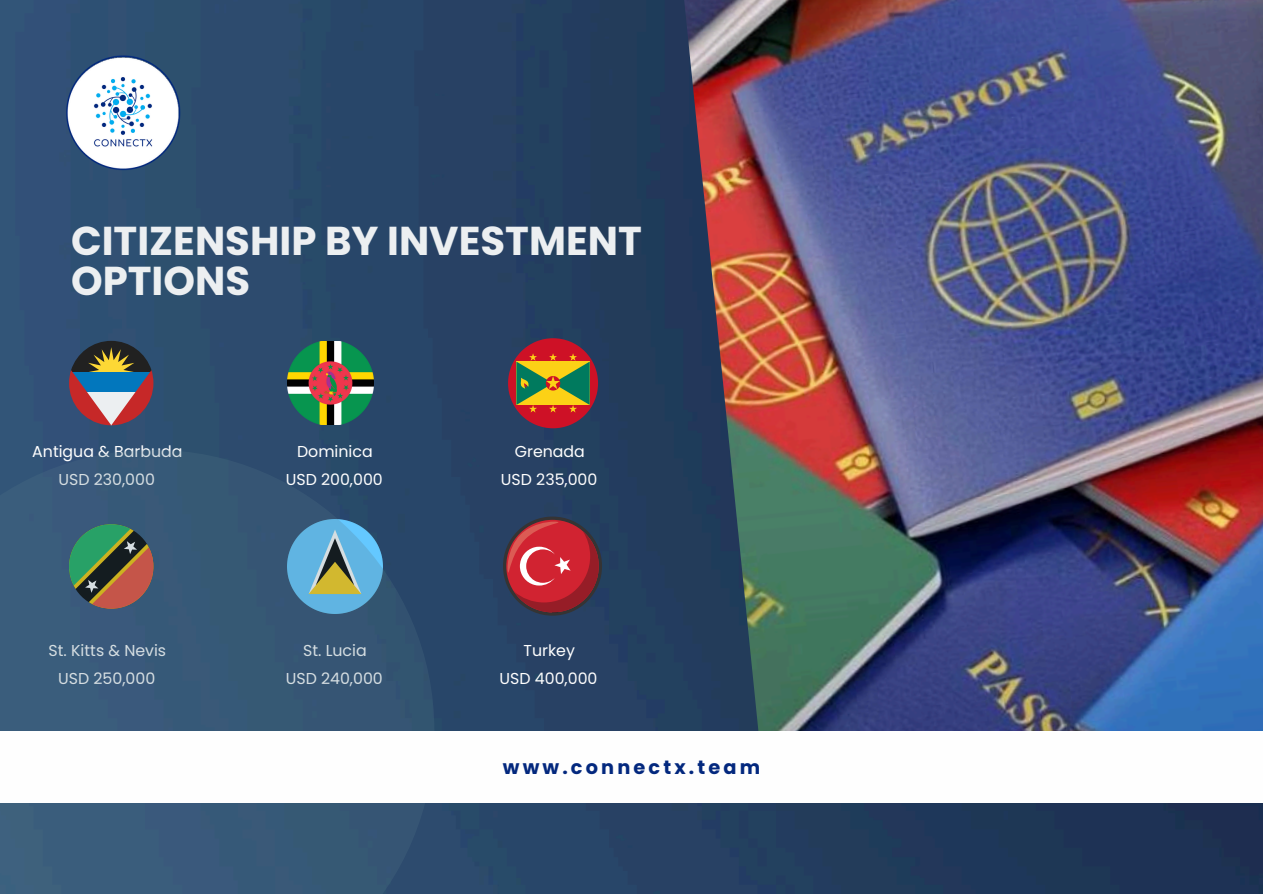
<style>
.page{position:relative;width:1263px;height:894px;background:#fff}
.page>*{position:absolute;margin:0;border:0;box-sizing:border-box;transform-origin:0 0}
.t1{font:700 40.2px/40px "Poppins";color:#eceff1}
.t2{font:700 19.35px "Poppins";letter-spacing:.165em;color:#03287e}
.t3{font:15.75px "Poppins";color:#fefefe}
</style>
<div class="page">
<img style="left:0;top:0;width:1263px;height:893px">
<img style="left:683px;top:0;width:580px;height:731px">
<svg style="left:69px;top:341px;width:84px;height:84px;background:#6a5f69"></svg>
<img style="left:288px;top:341px;width:85px;height:83px">
<svg style="left:508px;top:338px;width:90px;height:90px;background:#8e5839"></svg>
<svg style="left:503px;top:516px;width:99px;height:99px"></svg>
<svg style="left:507px;top:521px;width:92px;height:91px;background:#aa3441"></svg>
<svg style="left:0;top:450px;width:434px;height:443px;background:#3a5c78"></svg>
<div style="left:0;top:731px;width:1263px;height:71px;background:#fefefe"></div>
<img style="left:63px;top:53px;width:119px;height:119px">
<p class="t1" style="left:71px;top:221px;width:572px">CITIZENSHIP BY INVESTMENT<br>OPTIONS</p>
<p class="t3" style="left:32px;top:440px;width:152px">Antigua &amp; Barbuda</p>
<h1 class="t3" style="left:59px;top:468px;width:98px">USD 230,000</h1>
<p class="t3" style="left:49px;top:639px;width:119px">St. Kitts &amp; Nevis</p>
<p class="t3" style="left:58px;top:667px;width:99px">USD 250,000</p>
<p class="t3" style="left:297px;top:440px;width:77px">Dominica</p>
<p class="t3" style="left:286px;top:468px;width:99px">USD 200,000</p>
<h3 class="t3" style="left:303px;top:639px;width:65px">St. Lucia</h3>
<p class="t3" style="left:286px;top:667px;width:99px">USD 240,000</p>
<p class="t3" style="left:515px;top:440px;width:72px">Grenada</p>
<p class="t3" style="left:501px;top:468px;width:98px">USD 235,000</p>
<p class="t3" style="left:524px;top:639px;width:53px">Turkey</p>
<h3 class="t3" style="left:500px;top:667px;width:99px">USD 400,000</h3>
<h3 class="t2" style="left:503px;top:753px;width:259px">www.connectx.team</h3>
</div>
